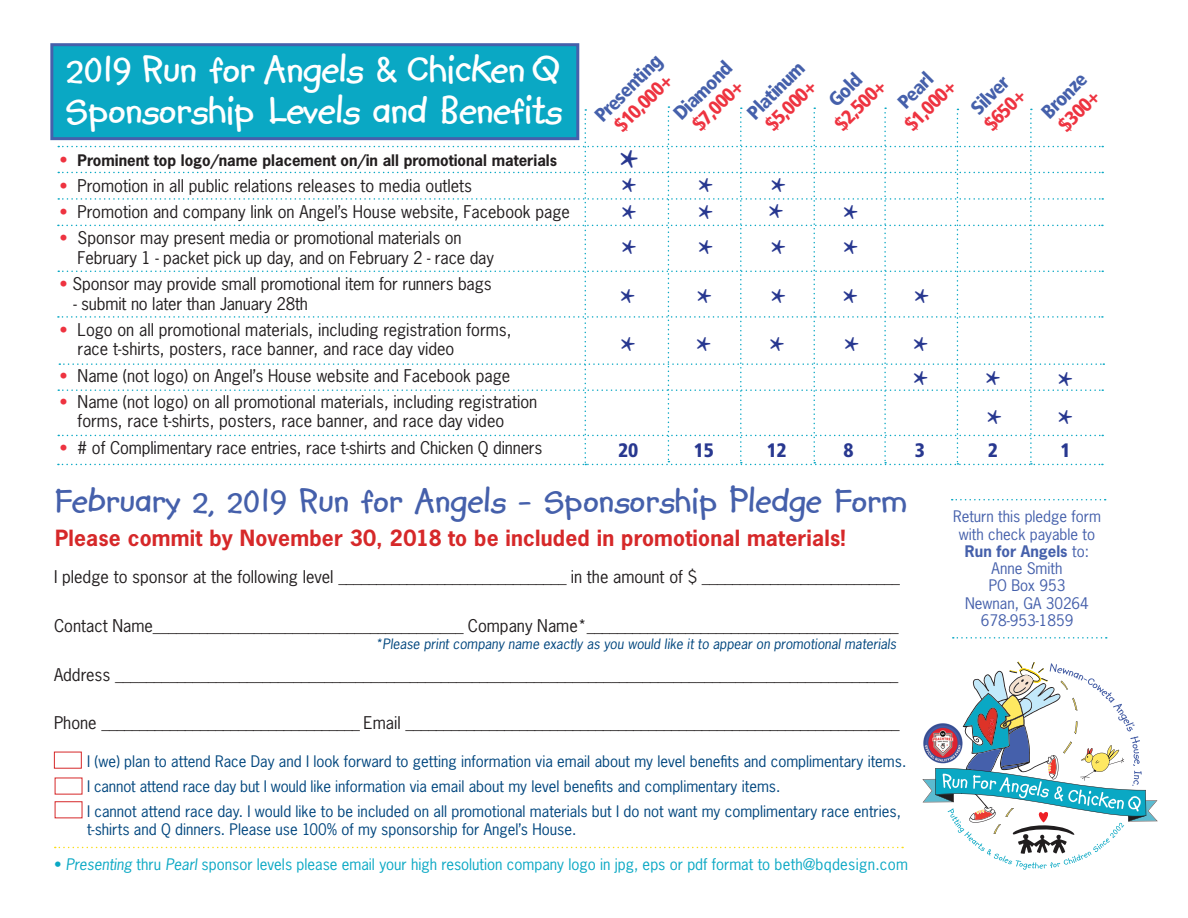
<style>
.page{position:relative;width:1188px;height:918px;background:#fff}
.page>*{position:absolute;margin:0;border:0;box-sizing:border-box;transform-origin:0 0}
.t1{font:700 49.5px "Minion Pro";color:#283890}
.t2{font:700 43.5px/40.5px "Kidprint";letter-spacing:-.01em;color:#fff}
.t3{font:700 39px "Kidprint";color:#4560ab}
.t4{font:700 39px "Minion Pro";color:#283890}
.t5{font:700 21px "News Gothic Std";letter-spacing:.01em;color:#d62829}
.t6{font:900 condensed 19.5px/21px "Frutiger";color:#4560ab}
.t7{font:900 condensed 19.5px/21px "Frutiger";color:#ee3340;text-align:center}
.t8{font:900 condensed 19.5px "Frutiger";color:#283890}
.t9{font:16.5px/19.5px "News Gothic Std";color:#231f20}
.t10{font:15px/18px "News Gothic Std";color:#00467e}
.t11{font:15px "News Gothic Std";color:#0aa8c4}
.t12{font:15px/17.2px "News Gothic Std";color:#4560ab;text-align:center}
.t13{font:700 15px "News Gothic Std";color:#231f20}
.t14{font:italic 13.5px "News Gothic Std";color:#00467e}
.s1{font-weight:400;font-size:16.5px;color:#ee3340}
.s2{color:#ee3340}
.s3{color:#4560ab}
.s4{font-style:italic}
.s5{font-weight:700}
</style>
<div class="page">
<div style="left:50px;top:43px;width:529px;height:97px;background:#0aa8c4;border:3px solid #4560ab"></div>
<svg style="left:58px;top:106px;width:1046px;height:359px"></svg>
<div style="left:54px;top:752px;width:28px;height:17px;border:1px solid #d62829"></div>
<div style="left:55px;top:801px;width:27px;height:17px;border:1px solid #d62829"></div>
<svg style="left:922px;top:661px;width:236px;height:209px"></svg>
<svg style="left:952px;top:499px;width:154px;height:1px"></svg>
<svg style="left:953px;top:637px;width:154px;height:2px"></svg>
<svg style="left:55px;top:847px;width:848px;height:1px"></svg>
<p class="t2" style="left:65px;top:49px;width:499px">2019 Run for Angels &amp; Chicken Q<br>Sponsorship Levels and Benefits</p>
<p class="t13" style="left:60px;top:150px;width:499px"><span class="s1">•</span> Prominent top logo/name placement on/in all promotional materials</p>
<p class="t9" style="left:60px;top:176px;width:414px"><span class="s2">•</span> Promotion in all public relations releases to media outlets</p>
<p class="t9" style="left:60px;top:202px;width:512px"><span class="s2">•</span> Promotion and company link on Angel’s House website, Facebook page</p>
<p class="t9" style="left:78px;top:228px;width:418px;text-indent:-18px"><span class="s2">•</span> Sponsor may present media or promotional materials on<br>February 1 - packet pick up day, and on February 2 - race day</p>
<p class="t9" style="left:60px;top:274px;width:433px"><span class="s2">•</span> Sponsor may provide small promotional item for runners bags</p>
<p class="t9" style="left:73px;top:294px;width:236px">- submit no later than January 28th</p>
<p class="t9" style="left:78px;top:320px;width:435px;text-indent:-18px"><span class="s2">•</span> Logo on all promotional materials, including registration forms, race t-shirts, posters, race banner, and race day video</p>
<p class="t9" style="left:60px;top:366px;width:452px"><span class="s2">•</span> Name (not logo) on Angel’s House website and Facebook page</p>
<p class="t9" style="left:78px;top:392px;width:461px;text-indent:-18px"><span class="s2">•</span> Name (not logo) on all promotional materials, including registration forms, race t-shirts, posters, race banner, and race day video</p>
<p class="t9" style="left:60px;top:438px;width:484px"><span class="s2">•</span> # of Complimentary race entries, race t-shirts and Chicken Q dinners</p>
<p class="t6" style="left:591px;top:111px;width:88px;text-align:center;rotate:-45deg">Presenting <span class="s2">$10,000+</span></p>
<p class="t6" style="left:669px;top:109px;width:75px;rotate:-45deg">Diamond <span class="s2">$7,000+</span></p>
<p class="t6" style="left:743px;top:108px;width:74px;rotate:-45deg">Platinum <span class="s2">$5,000+</span></p>
<p class="t7" style="left:816px;top:105px;width:64px;rotate:-45deg"><span class="s3">Gold </span>$2,500+</p>
<p class="t7" style="left:886px;top:105px;width:64px;rotate:-45deg"><span class="s3">Pearl </span>$1,000+</p>
<p class="t6" style="left:965px;top:105px;width:51px;rotate:-45deg">Silver <span class="s2">$650+</span></p>
<p class="t6" style="left:1037px;top:108px;width:57px;rotate:-45deg">Bronze <span class="s2">$300+</span></p>
<p class="t1" style="left:619px;top:133px;width:22px">*</p>
<p class="t4" style="left:621px;top:164px;width:17px">*</p>
<p class="t4" style="left:698px;top:164px;width:17px">*</p>
<p class="t4" style="left:770px;top:164px;width:17px">*</p>
<p class="t4" style="left:621px;top:191px;width:17px">*</p>
<p class="t4" style="left:621px;top:227px;width:17px">*</p>
<p class="t4" style="left:698px;top:191px;width:17px">*</p>
<p class="t4" style="left:698px;top:227px;width:17px">*</p>
<p class="t4" style="left:768px;top:190px;width:17px">*</p>
<p class="t4" style="left:843px;top:191px;width:17px">*</p>
<p class="t4" style="left:770px;top:227px;width:17px">*</p>
<p class="t4" style="left:843px;top:227px;width:17px">*</p>
<p class="t4" style="left:620px;top:275px;width:17px">*</p>
<p class="t4" style="left:696px;top:275px;width:17px">*</p>
<p class="t4" style="left:771px;top:275px;width:17px">*</p>
<p class="t4" style="left:842px;top:275px;width:17px">*</p>
<p class="t4" style="left:914px;top:275px;width:17px">*</p>
<p class="t4" style="left:620px;top:323px;width:17px">*</p>
<p class="t4" style="left:696px;top:323px;width:17px">*</p>
<p class="t4" style="left:769px;top:323px;width:17px">*</p>
<p class="t4" style="left:844px;top:323px;width:17px">*</p>
<p class="t4" style="left:913px;top:323px;width:17px">*</p>
<p class="t4" style="left:913px;top:357px;width:17px">*</p>
<p class="t4" style="left:985px;top:357px;width:17px">*</p>
<p class="t4" style="left:1058px;top:358px;width:17px">*</p>
<p class="t4" style="left:986px;top:396px;width:17px">*</p>
<p class="t4" style="left:1058px;top:396px;width:17px">*</p>
<p class="t8" style="left:618px;top:439px;width:22px">20</p>
<p class="t8" style="left:694px;top:439px;width:22px">15</p>
<p class="t8" style="left:767px;top:439px;width:21px">12</p>
<p class="t8" style="left:844px;top:438px;width:12px">8</p>
<p class="t8" style="left:915px;top:439px;width:12px">3</p>
<p class="t8" style="left:988px;top:439px;width:12px">2</p>
<p class="t8" style="left:1060px;top:439px;width:12px">1</p>
<p class="t3" style="left:54px;top:479px;width:855px">February 2, 2019 Run for Angels - Sponsorship Pledge Form</p>
<p class="t5" style="left:55px;top:524px;width:792px">Please commit by November 30, 2018 to be included in promotional materials!</p>
<p class="t9" style="left:54px;top:567px;width:847px">I pledge to sponsor at the following level ______________________________ in the amount of $ __________________________</p>
<p class="t9" style="left:54px;top:616px;width:846px">Contact Name________________________________________ Company Name*_________________________________________</p>
<p class="t9" style="left:54px;top:664px;width:846px">Address _____________________________________________________________________________________________________</p>
<p class="t9" style="left:54px;top:713px;width:847px">Phone __________________________________ Email _________________________________________________________________</p>
<p class="t14" style="left:375px;top:636px;width:523px">*Please print company name exactly as you would like it to appear on promotional materials</p>
<p class="t10" style="left:87px;top:752px;width:821px">I (we) plan to attend Race Day and I look forward to getting information via email about my level benefits and complimentary items.</p>
<p class="t10" style="left:87px;top:777px;width:695px">I cannot attend race day but I would like information via email about my level benefits and complimentary items.</p>
<p class="t10" style="left:87px;top:802px;width:815px">I cannot attend race day. I would like to be included on all promotional materials but I do not want my complimentary race entries, t-shirts and Q dinners. Please use 100% of my sponsorship for Angel’s House.</p>
<p class="t11" style="left:54px;top:855px;width:856px">• <span class="s4">Presenting</span> thru <span class="s4">Pearl</span> sponsor levels please email your high resolution company logo in jpg, eps or pdf format to beth@bqdesign.com</p>
<p class="t12" style="left:953px;top:508px;width:149px">Return this pledge form with check payable to<br><span class="s5">Run for Angels</span> to:<br>Anne Smith<br>PO Box 953<br>Newnan, GA 30264<br>678-953-1859</p>
</div>
